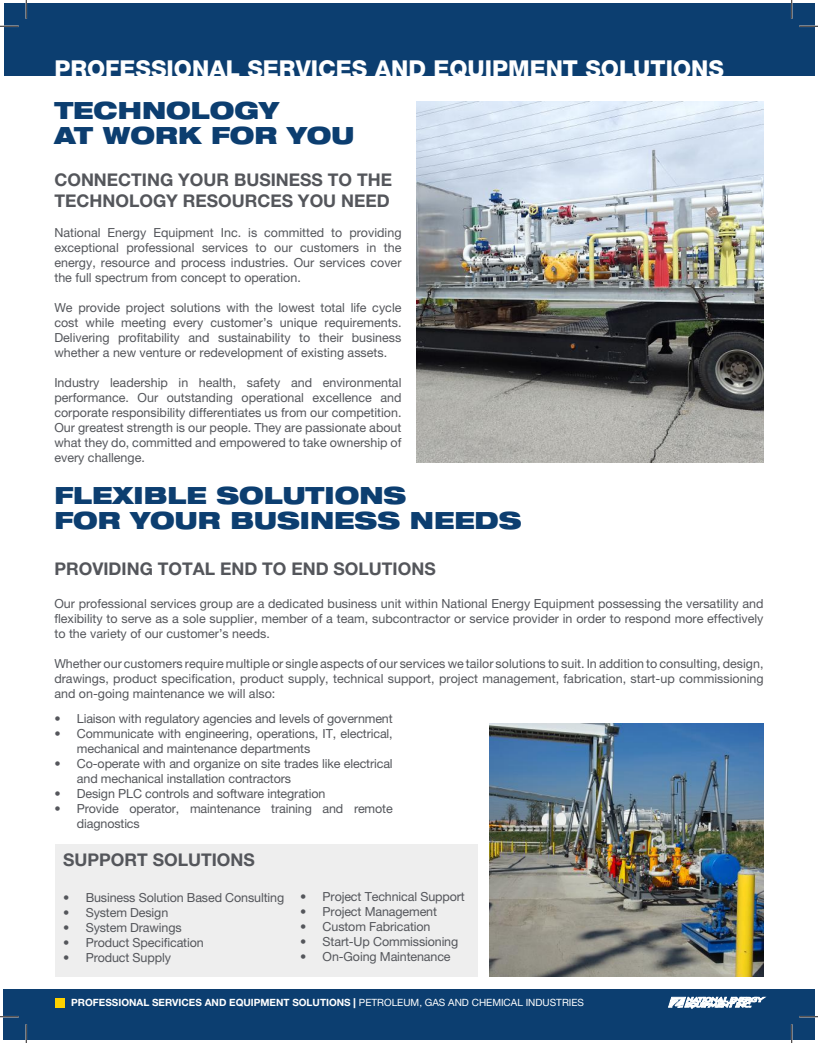
<style>
.page{position:relative;width:818px;height:1043px;background:#fff}
.page>*{position:absolute;margin:0;border:0;box-sizing:border-box;transform-origin:0 0}
.t1{font:900 expanded 23.75px/25px "Helvetica Neue LT Pro";color:#0c3e70}
.t2{font:800 23.25px "Helvetica Neue LT Pro";color:#fff}
.t3{font:700 17.5px/21px "Helvetica Neue LT Pro";color:#54565b}
.t4{font:12.5px/15px "Helvetica Neue LT Pro";letter-spacing:-.01em;color:#54565b;text-align:justify}
.t5{font:700 10px "Helvetica Neue LT Pro";color:#fff}
.s1{font-weight:800}
.s2{font-weight:400}
</style>
<div class="page">
<div style="left:4px;top:988px;width:810px;height:51px;background:#0c3e70"></div>
<div style="left:55px;top:998px;width:9px;height:9px;background:#ffd200"></div>
<svg style="left:668px;top:996px;width:97px;height:12px"></svg>
<div style="left:4px;top:4px;width:810px;height:72px;background:#0c3e70"></div>
<div style="left:55px;top:843px;width:422px;height:133px;background:#eee"></div>
<img style="left:416px;top:102px;width:347px;height:360px">
<img style="left:489px;top:723px;width:274px;height:253px">
<svg style="left:0;top:25px;width:19px;height:2px"></svg>
<svg style="left:799px;top:25px;width:19px;height:2px"></svg>
<svg style="left:0;top:1015px;width:19px;height:2px"></svg>
<svg style="left:799px;top:1015px;width:19px;height:2px"></svg>
<svg style="left:25px;top:0;width:2px;height:19px"></svg>
<svg style="left:25px;top:1024px;width:2px;height:18px"></svg>
<svg style="left:790px;top:0;width:2px;height:19px"></svg>
<svg style="left:790px;top:1024px;width:2px;height:18px"></svg>
<h2 class="t2" style="left:54px;top:54px;width:671px">PROFESSIONAL SERVICES AND EQUIPMENT SOLUTIONS</h2>
<h1 class="t1" style="left:54px;top:97px;width:301px">TECHNOLOGY<br>AT WORK FOR YOU</h1>
<h3 class="t3" style="left:54px;top:169px;width:339px">CONNECTING YOUR BUSINESS TO THE<br>TECHNOLOGY RESOURCES YOU NEED</h3>
<p class="t4" style="left:54px;top:225px;width:348px">National Energy Equipment Inc. is committed to providing exceptional professional services to our customers in the energy, resource and process industries. Our services cover the full spectrum from concept to operation.</p>
<p class="t4" style="left:54px;top:300px;width:348px">We provide project solutions with the lowest total life cycle cost while meeting every customer’s unique requirements.<br>Delivering profitability and sustainability to their business whether a new venture or redevelopment of existing assets.</p>
<p class="t4" style="left:54px;top:375px;width:348px">Industry leadership in health, safety and environmental performance. Our outstanding operational excellence and corporate responsibility differentiates us from our competition.<br>Our greatest strength is our people. They are passionate about what they do, committed and empowered to take ownership of every challenge.</p>
<h1 class="t1" style="left:54px;top:482px;width:468px">FLEXIBLE SOLUTIONS<br>FOR YOUR BUSINESS NEEDS</h1>
<h3 class="t3" style="left:54px;top:558px;width:383px">PROVIDING TOTAL END TO END SOLUTIONS</h3>
<p class="t4" style="left:54px;top:596px;width:710px">Our professional services group are a dedicated business unit within National Energy Equipment possessing the versatility and flexibility to serve as a sole supplier, member of a team, subcontractor or service provider in order to respond more effectively to the variety of our customer’s needs.</p>
<p class="t4" style="left:54px;top:656px;width:710px">Whether our customers require multiple or single aspects of our services we tailor solutions to suit. In addition to consulting, design, drawings, product specification, product supply, technical support, project management, fabrication, start-up commissioning and on-going maintenance we will also:</p>
<p class="t4" style="left:54px;top:711px;width:340px">• Liaison with regulatory agencies and levels of government</p>
<p class="t4" style="left:77px;top:726px;width:317px;text-indent:-22px">• Communicate with engineering, operations, IT, electrical, mechanical and maintenance departments</p>
<p class="t4" style="left:77px;top:756px;width:317px;text-indent:-22px">• Co-operate with and organize on site trades like electrical and mechanical installation contractors</p>
<p class="t4" style="left:54px;top:786px;width:272px">• Design PLC controls and software integration</p>
<p class="t4" style="left:77px;top:801px;width:317px;text-indent:-22px">• Provide operator, maintenance training and remote diagnostics</p>
<h3 class="t3" style="left:63px;top:848px;width:193px">SUPPORT SOLUTIONS</h3>
<p class="t4" style="left:63px;top:889px;width:222px">• Business Solution Based Consulting</p>
<p class="t4" style="left:63px;top:904px;width:107px">• System Design</p>
<p class="t4" style="left:63px;top:919px;width:120px">• System Drawings</p>
<p class="t4" style="left:63px;top:934px;width:142px">• Product Specification</p>
<p class="t4" style="left:63px;top:949px;width:109px">• Product Supply</p>
<p class="t4" style="left:300px;top:889px;width:166px">• Project Technical Support</p>
<p class="t4" style="left:300px;top:904px;width:138px">• Project Management</p>
<p class="t4" style="left:300px;top:919px;width:132px">• Custom Fabrication</p>
<p class="t4" style="left:300px;top:934px;width:160px">• Start-Up Commissioning</p>
<p class="t4" style="left:300px;top:949px;width:152px">• On-Going Maintenance</p>
<p class="t5" style="left:71px;top:996px;width:514px">PROFESSIONAL SERVICES AND EQUIPMENT SOLUTIONS <span class="s1">|</span> <span class="s2">PETROLEUM, GAS AND CHEMICAL INDUSTRIES</span></p>
</div>
